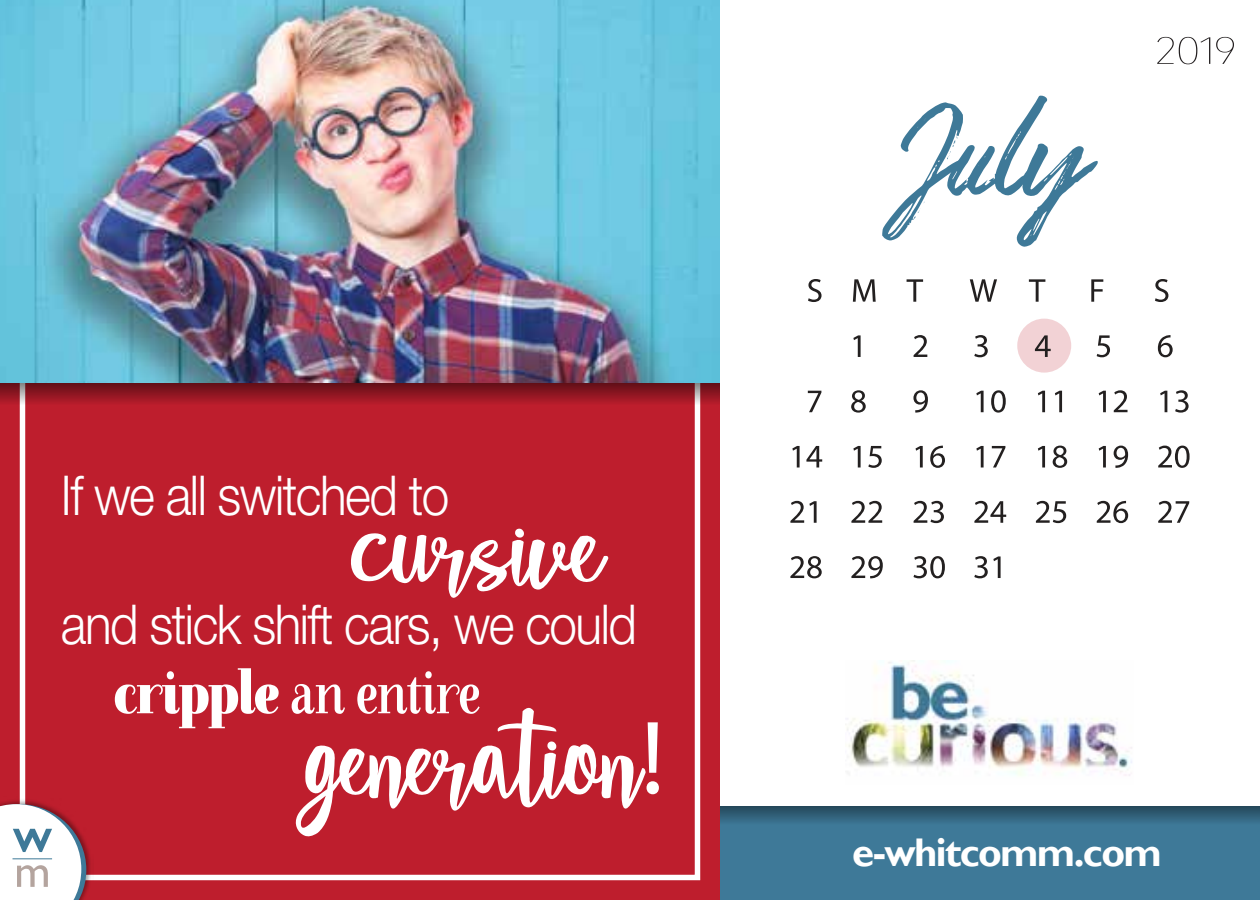
<style>
.page{position:relative;width:1260px;height:900px;background:#fff}
.page>*{position:absolute;margin:0;border:0;box-sizing:border-box;transform-origin:0 0}
.t1{font:105px/212.8px "Star Strella";color:#fff;text-align:center}
.t2{font:100px "Underland";color:#3e7998}
.t3{font:60px "Farewell Angelina";letter-spacing:-.03em;color:#fff;scale:.9 1}
.t4{font:300 55px "Helvetica Neue";letter-spacing:-.03em;color:#fff;scale:.9 1}
.t5{font:700 40px "Gill Sans";letter-spacing:-.04em;color:#fff}
.t6{font:200 37.5px "Avenir Next Condensed";color:#231f20;scale:1.5 1}
.s1{font-family:"Myriad Pro"}
.s2{font-weight:900}
</style>
<div class="page">
<div style="left:0;top:0;width:742px;height:900px;background:#be1e2d"></div>
<img style="left:0;top:797px;width:94px;height:96px">
<svg style="left:0;top:804px;width:86px;height:96px;background:#dcd0d5"></svg>
<hr style="left:13px;top:858px;width:39px;height:1px;background:#3e7998">
<svg style="left:0;top:382px;width:720px;height:23px;background:#8c1d29"></svg>
<img style="left:0;top:0;width:720px;height:382px">
<div style="left:720px;top:742px;width:540px;height:158px;background:#3e7998"></div>
<svg style="left:720px;top:806px;width:540px;height:16px;background:#2e5b73"></svg>
<div style="left:720px;top:0;width:540px;height:806px;background:#fff"></div>
<img style="left:847px;top:661px;width:285px;height:115px">
<div style="left:1017px;top:319px;width:54px;height:54px;background:#f2d2d5;border-radius:50%"></div>
<svg style="left:808px;top:279px;width:14px;height:23px"></svg>
<svg style="left:853px;top:279px;width:23px;height:23px"></svg>
<svg style="left:907px;top:279px;width:16px;height:23px"></svg>
<svg style="left:970px;top:279px;width:27px;height:23px"></svg>
<svg style="left:1029px;top:279px;width:16px;height:23px"></svg>
<svg style="left:1091px;top:279px;width:12px;height:23px"></svg>
<svg style="left:1155px;top:279px;width:13px;height:23px"></svg>
<svg style="left:853px;top:335px;width:8px;height:22px"></svg>
<svg style="left:914px;top:335px;width:13px;height:22px"></svg>
<svg style="left:974px;top:335px;width:14px;height:22px"></svg>
<svg style="left:1035px;top:335px;width:16px;height:22px"></svg>
<svg style="left:1097px;top:335px;width:13px;height:22px"></svg>
<svg style="left:1158px;top:335px;width:15px;height:22px"></svg>
<svg style="left:808px;top:391px;width:13px;height:21px"></svg>
<svg style="left:851px;top:390px;width:15px;height:23px"></svg>
<svg style="left:913px;top:390px;width:15px;height:23px"></svg>
<svg style="left:976px;top:391px;width:8px;height:21px"></svg>
<svg style="left:991px;top:390px;width:15px;height:23px"></svg>
<svg style="left:1038px;top:391px;width:7px;height:21px"></svg>
<svg style="left:1055px;top:391px;width:7px;height:21px"></svg>
<svg style="left:1099px;top:391px;width:7px;height:21px"></svg>
<svg style="left:1114px;top:390px;width:14px;height:22px"></svg>
<svg style="left:1160px;top:391px;width:7px;height:21px"></svg>
<svg style="left:1175px;top:390px;width:14px;height:23px"></svg>
<svg style="left:792px;top:446px;width:8px;height:22px"></svg>
<svg style="left:806px;top:446px;width:16px;height:22px"></svg>
<svg style="left:853px;top:446px;width:8px;height:22px"></svg>
<svg style="left:868px;top:446px;width:14px;height:22px"></svg>
<svg style="left:916px;top:446px;width:7px;height:22px"></svg>
<svg style="left:930px;top:446px;width:15px;height:22px"></svg>
<svg style="left:976px;top:446px;width:8px;height:22px"></svg>
<svg style="left:992px;top:446px;width:13px;height:22px"></svg>
<svg style="left:1038px;top:446px;width:7px;height:22px"></svg>
<svg style="left:1053px;top:446px;width:14px;height:22px"></svg>
<svg style="left:1099px;top:446px;width:7px;height:22px"></svg>
<svg style="left:1114px;top:446px;width:14px;height:22px"></svg>
<svg style="left:1158px;top:446px;width:32px;height:22px"></svg>
<svg style="left:790px;top:501px;width:27px;height:22px"></svg>
<svg style="left:851px;top:501px;width:31px;height:22px"></svg>
<svg style="left:914px;top:501px;width:30px;height:22px"></svg>
<svg style="left:974px;top:501px;width:32px;height:22px"></svg>
<svg style="left:1036px;top:501px;width:30px;height:22px"></svg>
<svg style="left:1097px;top:501px;width:31px;height:22px"></svg>
<svg style="left:1158px;top:501px;width:31px;height:22px"></svg>
<svg style="left:790px;top:556px;width:32px;height:22px"></svg>
<svg style="left:851px;top:556px;width:32px;height:22px"></svg>
<svg style="left:913px;top:556px;width:32px;height:22px"></svg>
<svg style="left:974px;top:556px;width:27px;height:22px"></svg>
<p class="t4" style="left:61px;top:462px;width:433px">If we all switched to</p>
<h1 class="t1" style="left:306px;top:449px;width:360px">cursive generation<span class="s1">!</span></h1>
<p class="t4" style="left:61px;top:591px;width:641px">and stick shift cars, we could</p>
<p class="t3" style="left:114px;top:659px;width:409px"><span class="s2">cripple</span> an entire</p>
<h2 class="t2" style="left:882px;top:102px;width:203px">July</h2>
<p class="t6" style="left:1154px;top:28px;width:57px">2019</p>
<p class="t5" style="left:852px;top:829px;width:311px">e-whitcomm.com</p>
</div>
